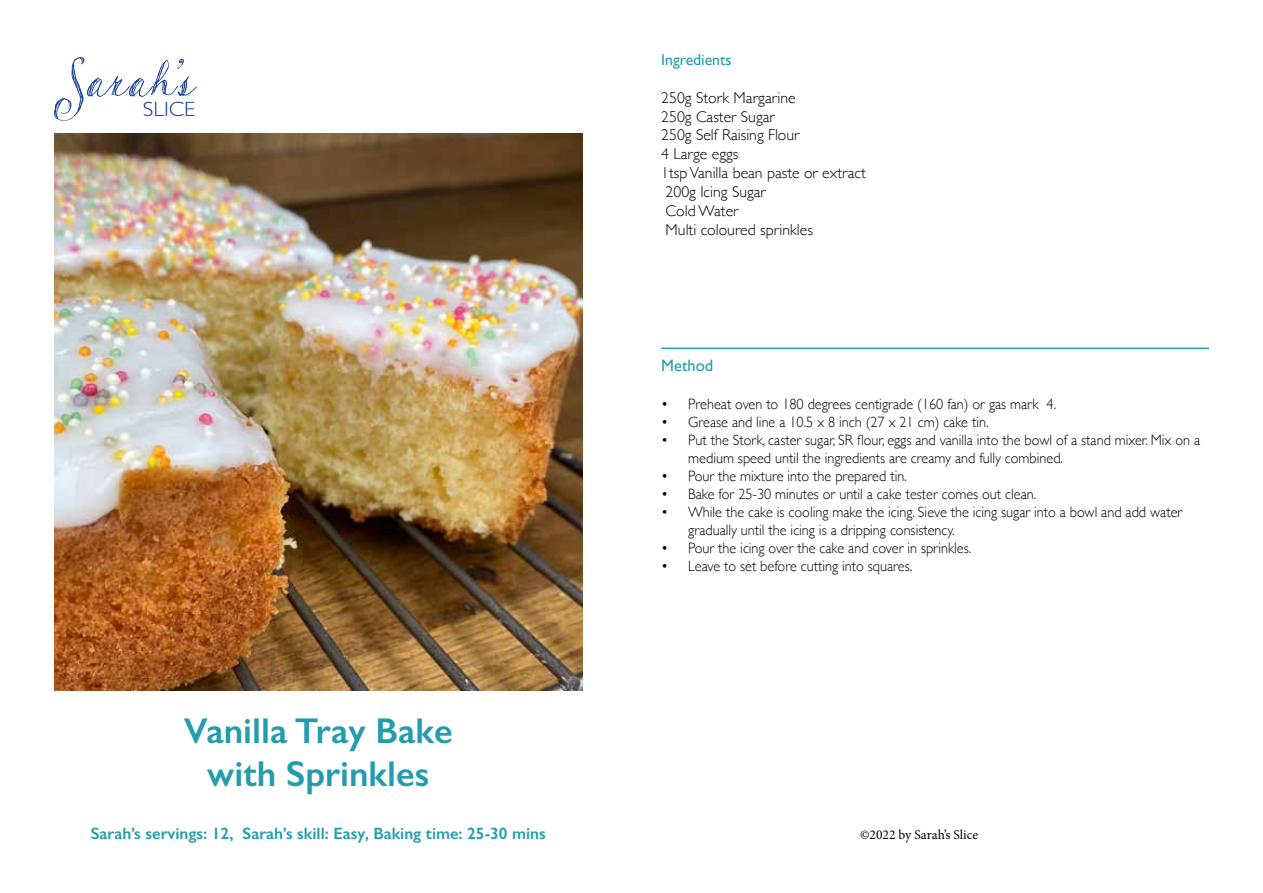
<style>
.page{position:relative;width:1263px;height:893px;background:#fff}
.page>*{position:absolute;margin:0;border:0;box-sizing:border-box;transform-origin:0 0}
.t1{font:600 36px/43.2px "Gill Sans";color:#249cad;text-align:center}
.t2{font:300 20.7px "Gill Sans";color:#164194;scale:1.09 1}
.t3{font:600 16.5px "Gill Sans";color:#249cad}
.t4{font:16.5px "Gill Sans";color:#249cad}
.t5{font:300 15.75px/18.9px "Gill Sans";color:#000}
.t6{font:15.75px "Gill Sans";color:#249cad}
.t7{font:300 15px/18px "Gill Sans";color:#000;scale:.95 1}
.t8{font:13.5px "Minion Pro";color:#000}
</style>
<div class="page">
<img style="left:54px;top:134px;width:529px;height:556px">
<svg style="left:54px;top:57px;width:143px;height:64px"></svg>
<hr style="left:661px;top:348px;width:548px;height:1px;background:#249cad">
<h2 class="t2" style="left:143px;top:93px;width:50px">SLICE</h2>
<h1 class="t1" style="left:184px;top:708px;width:271px">Vanilla Tray Bake with Sprinkles</h1>
<p class="t3" style="left:91px;top:824px;width:456px">Sarah’s servings: 12, Sarah’s skill: Easy, Baking time: 25-30 mins</p>
<p class="t6" style="left:661px;top:50px;width:72px">Ingredients</p>
<p class="t5" style="left:661px;top:87px;width:206px">250g Stork Margarine<br>250g Caster Sugar<br>250g Self Raising Flour<br>4 Large eggs<br>1tsp Vanilla bean paste or extract<br>200g Icing Sugar<br>Cold Water<br>Multi coloured sprinkles</p>
<p class="t4" style="left:661px;top:355px;width:54px">Method</p>
<p class="t7" style="left:661px;top:394px;width:417px">• Preheat oven to 180 degrees centigrade (160 fan) or gas mark 4.</p>
<p class="t7" style="left:661px;top:412px;width:346px">• Grease and line a 10.5 x 8 inch (27 x 21 cm) cake tin.</p>
<p class="t7" style="left:688px;top:430px;width:540px;text-indent:-27px">• Put the Stork, caster sugar, SR flour, eggs and vanilla into the bowl of a stand mixer. Mix on a medium speed until the ingredients are creamy and fully combined.</p>
<p class="t7" style="left:661px;top:466px;width:260px">• Pour the mixture into the prepared tin.</p>
<p class="t7" style="left:661px;top:484px;width:396px">• Bake for 25-30 minutes or until a cake tester comes out clean.</p>
<p class="t7" style="left:688px;top:502px;width:521px;text-indent:-27px">• While the cake is cooling make the icing. Sieve the icing sugar into a bowl and add water gradually until the icing is a dripping consistency.</p>
<p class="t7" style="left:661px;top:538px;width:328px">• Pour the icing over the cake and cover in sprinkles.</p>
<p class="t7" style="left:661px;top:556px;width:266px">• Leave to set before cutting into squares.</p>
<p class="t8" style="left:860px;top:825px;width:120px">©2022 by Sarah’s Slice</p>
</div>
